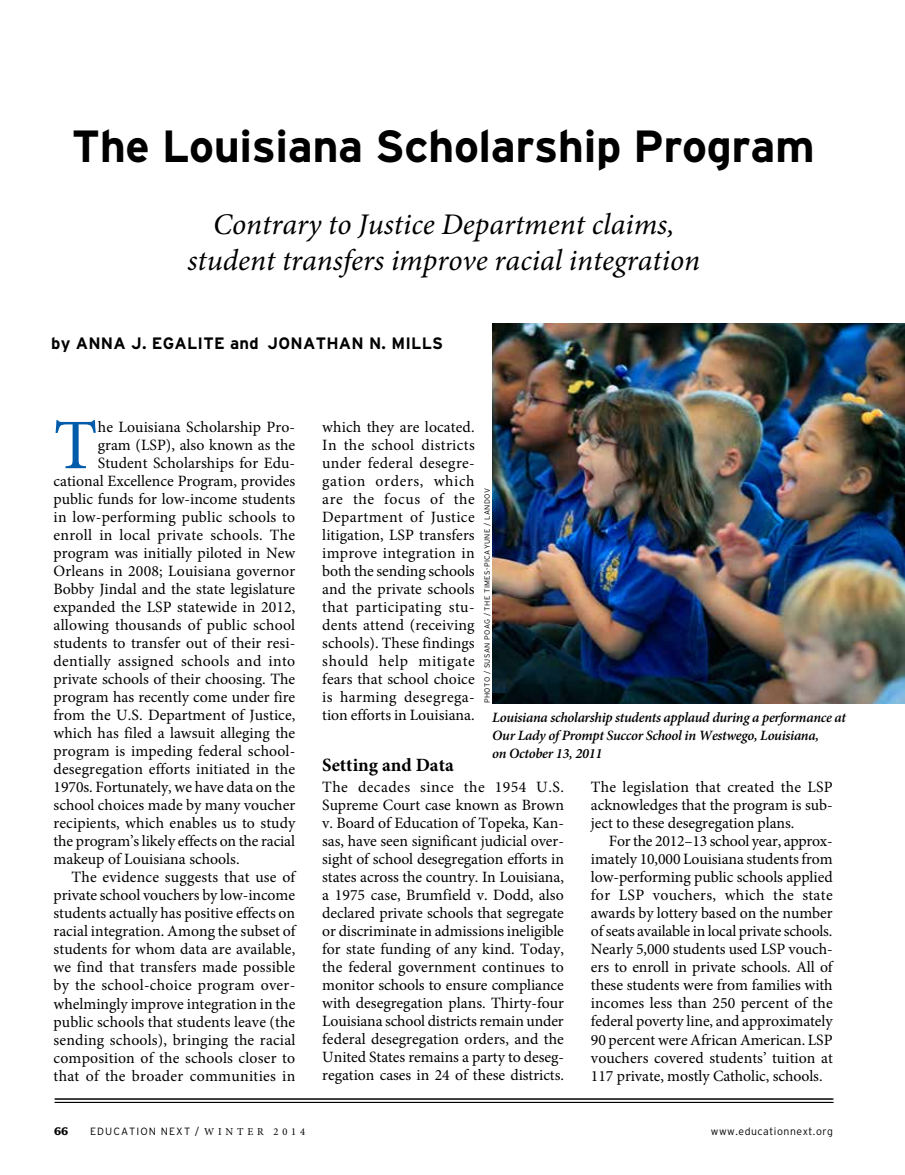
<style>
.page{position:relative;width:905px;height:1175px;background:#fff}
.page>*{position:absolute;margin:0;border:0;box-sizing:border-box;transform-origin:0 0}
.t1{font:71.1px "Minion Pro";color:#005baa}
.t2{font:700 45px "Interstate";letter-spacing:-.01em;color:#000}
.t3{font:italic 30px/36px "Minion Pro";color:#000;text-align:center}
.t4{font:700 18.75px "Minion Pro";color:#000}
.t5{font:700 16.5px "Interstate";letter-spacing:.015em;color:#000}
.t6{font:15.75px/18px "Minion Pro";letter-spacing:.005em;color:#000;text-align:justify}
.t7{font:italic 600 14.25px/18px "Minion Pro";letter-spacing:-.02em;color:#000}
.t8{font:300 10.5px "Interstate";letter-spacing:.1em;color:#000}
.t9{font:300 10.5px "Interstate";letter-spacing:.05em;color:#000}
.t10{font:700 10.5px "Lucida";color:#000}
.t11{font:300 7.5px "Interstate";letter-spacing:.05em;color:#000}
.s1{font-family:"Minion Pro";font-weight:400}
</style>
<div class="page">
<hr style="left:55px;top:1102px;width:778px;height:1px;background:#000">
<hr style="left:55px;top:1098px;width:778px;height:1px;background:#000">
<img style="left:492px;top:323px;width:412px;height:380px">
<h2 class="t2" style="left:72px;top:121px;width:744px">The Louisiana Scholarship Program</h2>
<h3 class="t3" style="left:187px;top:206px;width:514px">Contrary to Justice Department claims, student transfers improve racial integration</h3>
<p class="t5" style="left:51px;top:334px;width:393px">by ANNA J. EGALITE and JONATHAN N. MILLS</p>
<h1 class="t1" style="left:54px;top:398px;width:45px">T</h1>
<p class="t6" style="left:98px;top:418px;width:199px">he Louisiana Scholarship Pro-</p>
<p class="t6" style="left:98px;top:436px;width:199px">gram (LSP), also known as the</p>
<p class="t6" style="left:98px;top:454px;width:199px">Student Scholarships for Edu-</p>
<p class="t6" style="left:54px;top:472px;width:243px">cational Excellence Program, provides</p>
<p class="t6" style="left:54px;top:490px;width:243px">public funds for low-income students</p>
<p class="t6" style="left:54px;top:508px;width:243px">in low-performing public schools to</p>
<p class="t6" style="left:54px;top:526px;width:243px">enroll in local private schools. The</p>
<p class="t6" style="left:54px;top:544px;width:243px">program was initially piloted in New</p>
<p class="t6" style="left:54px;top:562px;width:243px">Orleans in 2008; Louisiana governor</p>
<p class="t6" style="left:54px;top:580px;width:243px">Bobby Jindal and the state legislature</p>
<p class="t6" style="left:54px;top:598px;width:243px">expanded the LSP statewide in 2012,</p>
<p class="t6" style="left:54px;top:616px;width:243px">allowing thousands of public school</p>
<p class="t6" style="left:54px;top:634px;width:243px">students to transfer out of their resi-</p>
<p class="t6" style="left:54px;top:652px;width:243px">dentially assigned schools and into</p>
<p class="t6" style="left:54px;top:670px;width:243px">private schools of their choosing. The</p>
<p class="t6" style="left:54px;top:688px;width:243px">program has recently come under fire</p>
<p class="t6" style="left:54px;top:706px;width:243px">from the U.S. Department of Justice,</p>
<p class="t6" style="left:54px;top:724px;width:243px">which has filed a lawsuit alleging the</p>
<p class="t6" style="left:54px;top:742px;width:243px">program is impeding federal school-</p>
<p class="t6" style="left:54px;top:760px;width:243px">desegregation efforts initiated in the</p>
<p class="t6" style="left:54px;top:778px;width:243px">1970s. Fortunately, we have data on the</p>
<p class="t6" style="left:54px;top:796px;width:243px">school choices made by many voucher</p>
<p class="t6" style="left:54px;top:814px;width:243px">recipients, which enables us to study</p>
<p class="t6" style="left:54px;top:832px;width:243px">the program’s likely effects on the racial</p>
<p class="t6" style="left:54px;top:850px;width:187px">makeup of Louisiana schools.</p>
<p class="t6" style="left:72px;top:868px;width:225px">The evidence suggests that use of</p>
<p class="t6" style="left:54px;top:886px;width:243px">private school vouchers by low-income</p>
<p class="t6" style="left:54px;top:904px;width:243px">students actually has positive effects on</p>
<p class="t6" style="left:54px;top:922px;width:243px">racial integration. Among the subset of</p>
<p class="t6" style="left:54px;top:940px;width:243px">students for whom data are available,</p>
<p class="t6" style="left:54px;top:958px;width:243px">we find that transfers made possible</p>
<p class="t6" style="left:54px;top:976px;width:243px">by the school-choice program over-</p>
<p class="t6" style="left:54px;top:994px;width:243px">whelmingly improve integration in the</p>
<p class="t6" style="left:54px;top:1012px;width:243px">public schools that students leave (the</p>
<p class="t6" style="left:54px;top:1030px;width:243px">sending schools), bringing the racial</p>
<p class="t6" style="left:54px;top:1048px;width:243px">composition of the schools closer to</p>
<p class="t6" style="left:54px;top:1066px;width:243px">that of the broader communities in</p>
<p class="t6" style="left:322px;top:418px;width:154px">which they are located.<br>In the school districts under federal desegre&shy;gation orders, which are the focus of the Department of Justice litigation, LSP transfers improve integration in both the sending schools and the private schools that participating stu&shy;dents attend (receiving schools). These findings should help mitigate fears that school choice is harming desegrega&shy;tion efforts in Louisiana.</p>
<p class="t4" style="left:322px;top:751px;width:133px">Setting and Data</p>
<p class="t6" style="left:322px;top:778px;width:243px">The decades since the 1954 U.S.<br>Supreme Court case known as Brown v. Board of Education of Topeka, Kan&shy;sas, have seen significant judicial over&shy;sight of school desegregation efforts in states across the country. In Louisiana, a 1975 case, Brumfield v. Dodd, also declared private schools that segregate or discriminate in admissions ineligible for state funding of any kind. Today, the federal government continues to monitor schools to ensure compliance with desegregation plans. Thirty-four Louisiana school districts remain under federal desegregation orders, and the United States remains a party to deseg&shy;regation cases in 24 of these districts.</p>
<p class="t6" style="left:591px;top:778px;width:243px">The legislation that created the LSP acknowledges that the program is sub&shy;ject to these desegregation plans.</p>
<p class="t11" style="left:483px;top:703px;width:216px;rotate:-90deg">PHOTO / SUSAN POAG / THE TIMES-PICAYUNE / LANDOV</p>
<p class="t7" style="left:492px;top:708px;width:355px">Louisiana scholarship students applaud during a performance at<br>Our Lady of Prompt Succor School in Westwego, Louisiana,<br>on October 13, 2011</p>
<p class="t6" style="left:591px;top:832px;width:243px;text-indent:18px">For the 2012–13 school year, approx&shy;imately 10,000 Louisiana students from low-performing public schools applied for LSP vouchers, which the state awards by lottery based on the number of seats available in local private schools.<br>Nearly 5,000 students used LSP vouch&shy;ers to enroll in private schools. All of these students were from families with incomes less than 250 percent of the federal poverty line, and approximately 90 percent were African American. LSP vouchers covered students’ tuition at 117 private, mostly Catholic, schools.</p>
<p class="t10" style="left:54px;top:1124px;width:16px">66</p>
<p class="t8" style="left:90px;top:1125px;width:216px">EDUCATION NEXT / <span class="s1">W I N T E R 2 0 1 4</span></p>
<p class="t9" style="left:710px;top:1125px;width:124px">www.educationnext.org</p>
</div>
